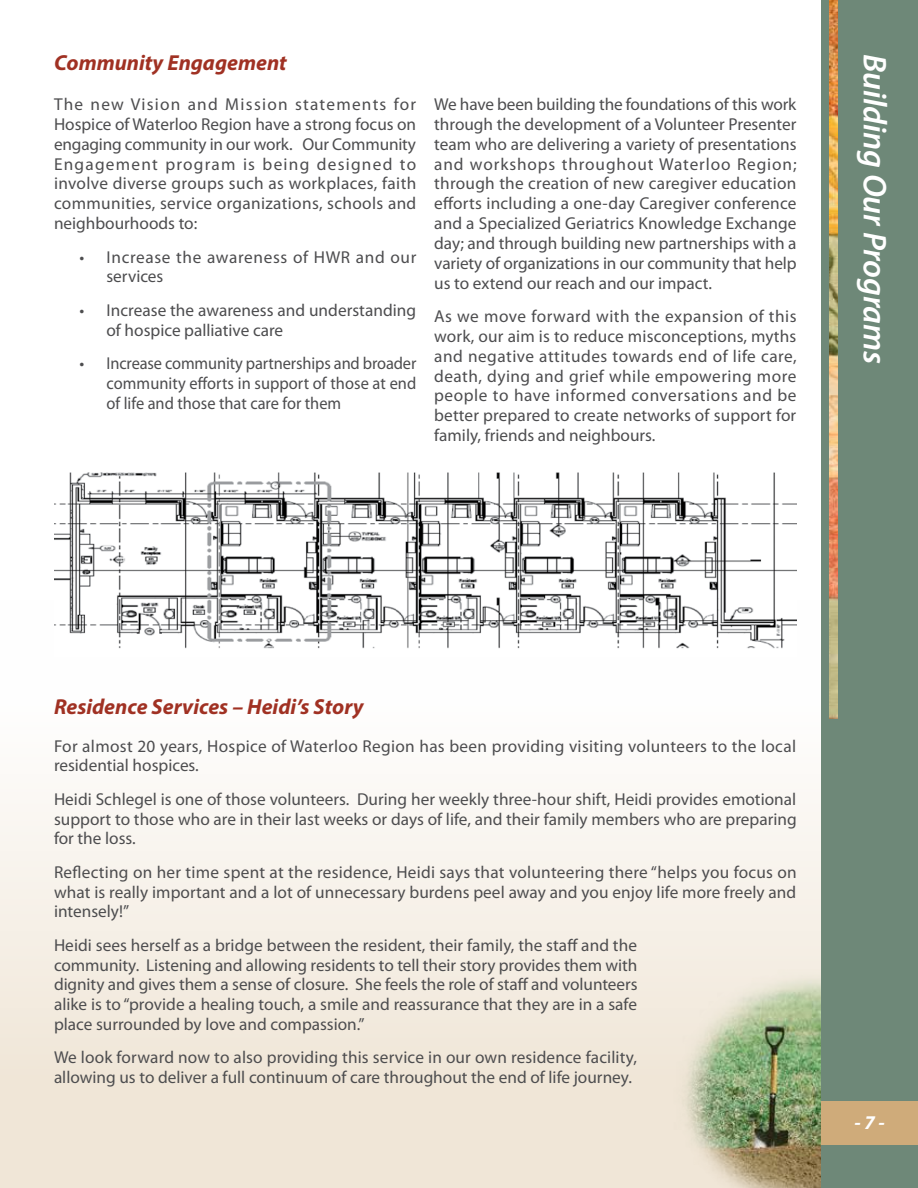
<style>
.page{position:relative;width:918px;height:1188px;background:#fff}
.page>*{position:absolute;margin:0;border:0;box-sizing:border-box;transform-origin:0 0}
.t1{font:italic 600 33px "Myriad Pro";letter-spacing:-.005em;color:#fff}
.t2{font:italic 700 21.75px "Myriad Pro";color:#a03123}
.t3{font:italic 700 19.5px "Myriad Pro";color:#fff}
.t4{font:17.25px/19.8px "Myriad Pro";color:#4d4d4f;text-align:justify}
.t5{font:17.25px/19.8px "Myriad Pro";letter-spacing:.02em;color:#4d4d4f}
.t6{font:17.25px/19.8px "Myriad Pro";letter-spacing:.04em;color:#4d4d4f}
</style>
<div class="page">
<div style="left:0;top:600px;width:824px;height:588px;background:linear-gradient(to bottom,#fff,#eee2d1)"></div>
<img style="left:657px;top:966px;width:164px;height:222px">
<div style="left:821px;top:0;width:97px;height:1188px;background:#6e8878"></div>
<div style="left:821px;top:1102px;width:97px;height:43px;background:#cfab7a"></div>
<img style="left:829px;top:0;width:9px;height:718px">
<img style="left:54px;top:472px;width:742px;height:184px">
<p class="t2" style="left:54px;top:49px;width:234px">Community Engagement</p>
<p class="t4" style="left:54px;top:95px;width:364px">The new Vision and Mission statements for Hospice of Waterloo Region have a strong focus on engaging community in our work. Our Community Engagement program is being designed to involve diverse groups such as workplaces, faith communities, service organizations, schools and neighbourhoods to:</p>
<p class="t6" style="left:106px;top:247px;width:311px;text-indent:-27px">• Increase the awareness of HWR and our services</p>
<p class="t4" style="left:106px;top:300px;width:311px;text-indent:-27px">• Increase the awareness and understanding of hospice palliative care</p>
<p class="t4" style="left:107px;top:354px;width:311px;text-indent:-27px">• Increase community partnerships and broader community efforts in support of those at end of life and those that care for them</p>
<p class="t4" style="left:434px;top:95px;width:364px">We have been building the foundations of this work through the development of a Volunteer Presenter team who are delivering a variety of presentations and workshops throughout Waterloo Region; through the creation of new caregiver education efforts including a one-day Caregiver conference and a Specialized Geriatrics Knowledge Exchange day; and through building new partnerships with a variety of organizations in our community that help us to extend our reach and our impact.</p>
<p class="t4" style="left:434px;top:307px;width:364px">As we move forward with the expansion of this work, our aim is to reduce misconceptions, myths and negative attitudes towards end of life care, death, dying and grief while empowering more people to have informed conversations and be better prepared to create networks of support for family, friends and neighbours.</p>
<h1 class="t1" style="left:896px;top:54px;width:312px;rotate:90deg">Building Our Programs</h1>
<p class="t2" style="left:54px;top:692px;width:311px">Residence Services – Heidi’s Story</p>
<p class="t5" style="left:54px;top:736px;width:744px">For almost 20 years, Hospice of Waterloo Region has been providing visiting volunteers to the local residential hospices.</p>
<p class="t4" style="left:54px;top:789px;width:744px">Heidi Schlegel is one of those volunteers. During her weekly three-hour shift, Heidi provides emotional support to those who are in their last weeks or days of life, and their family members who are preparing for the loss.</p>
<p class="t4" style="left:54px;top:862px;width:744px">Reflecting on her time spent at the residence, Heidi says that volunteering there “helps you focus on what is really important and a lot of unnecessary burdens peel away and you enjoy life more freely and intensely!”</p>
<p class="t4" style="left:54px;top:935px;width:585px">Heidi sees herself as a bridge between the resident, their family, the staff and the community. Listening and allowing residents to tell their story provides them with dignity and gives them a sense of closure. She feels the role of staff and volunteers alike is to “provide a healing touch, a smile and reassurance that they are in a safe place surrounded by love and compassion.”</p>
<p class="t4" style="left:54px;top:1048px;width:585px">We look forward now to also providing this service in our own residence facility, allowing us to deliver a full continuum of care throughout the end of life journey.</p>
<p class="t3" style="left:854px;top:1110px;width:32px">- 7 -</p>
</div>
